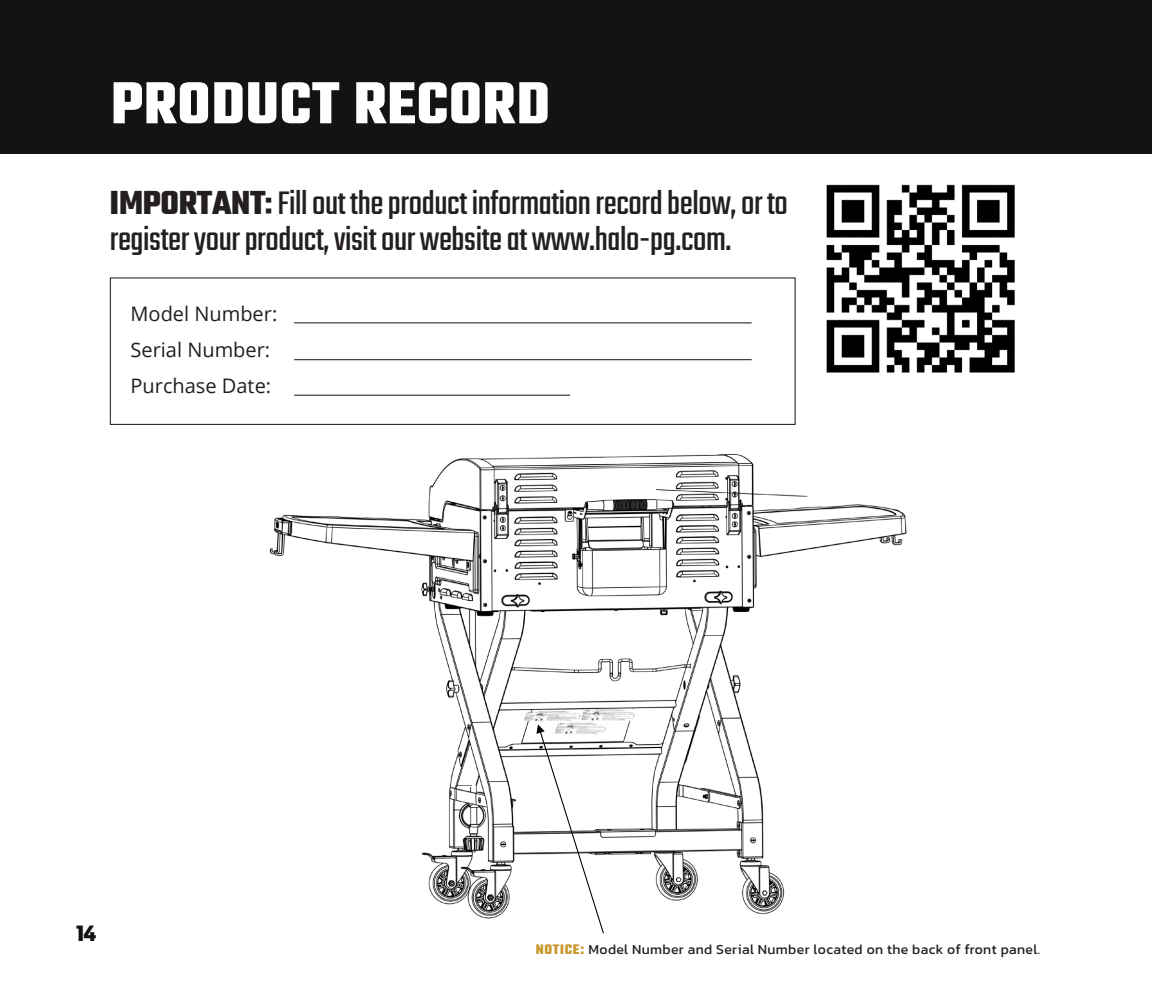
<style>
.page{position:relative;width:1152px;height:1008px;background:#fff}
.page>*{position:absolute;margin:0;border:0;box-sizing:border-box;transform-origin:0 0}
.t1{font:700 64px "Teko";letter-spacing:.01em;color:#fff}
.t2{font:36px/36px "Teko";letter-spacing:-.01em;color:#231f20}
.t3{font:700 24px "Teko";color:#141313}
.t4{font:20px "Open Sans";color:#231f20}
.t5{font:14px "Kanit";letter-spacing:.025em;color:#231f20}
.s1{font-weight:700}
.s2{font-family:"Kanit";font-weight:700}
.s3{font-family:"Teko";font-weight:700;font-size:15px;color:#c8972b}
</style>
<div class="page">
<img style="left:270px;top:454px;width:636px;height:465px">
<svg style="left:536px;top:724px;width:69px;height:209px"></svg>
<div style="left:0;top:0;width:1152px;height:153px;background:#141313"></div>
<div style="left:110px;top:277px;width:686px;height:148px;background:#fff;border:1px solid #141313"></div>
<img style="left:826px;top:184px;width:189px;height:189px">
<hr style="left:294px;top:359px;width:458px;height:1px;background:#141313">
<hr style="left:294px;top:395px;width:276px;height:1px;background:#141313">
<hr style="left:294px;top:322px;width:458px;height:1px;background:#141313">
<p class="t1" style="left:111px;top:62px;width:440px">PRODUCT RECORD</p>
<p class="t2" style="left:110px;top:187px;width:680px"><span class="s1">IMPORTANT</span><span class="s2">:</span>Fill out the product information record below, or to register your product, visit our website at www.halo-pg.com.</p>
<p class="t4" style="left:131px;top:300px;width:148px">Model Number:</p>
<p class="t4" style="left:131px;top:336px;width:141px">Serial Number:</p>
<p class="t4" style="left:131px;top:372px;width:142px">Purchase Date:</p>
<p class="t3" style="left:76px;top:918px;width:21px">14</p>
<p class="t5" style="left:536px;top:939px;width:506px"><span class="s3">NOTICE:</span> Model Number and Serial Number located on the back of front panel.</p>
</div>
